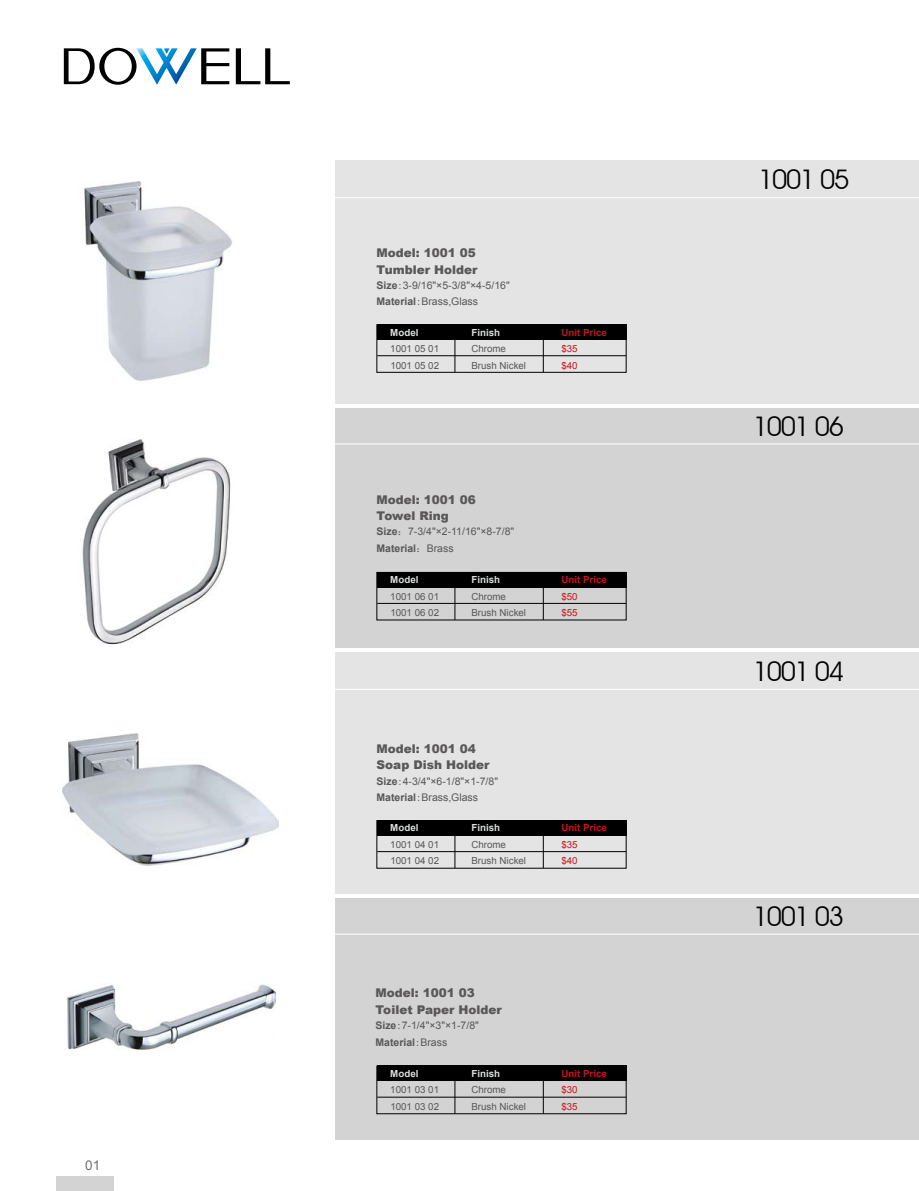
<style>
.page{position:relative;width:919px;height:1191px;background:#fff}
.page>*{position:absolute;margin:0;border:0;box-sizing:border-box;transform-origin:0 0}
.t1{font:27px "Avant Garde IT Cby BT";letter-spacing:-.05em;color:#000}
.t2{font:13.5px "Arial";color:#727171}
.t3{font:900 12px/16.5px "Arial";color:#595757}
.t4{font:10.5px/16.5px "Arial";color:#595757}
.t5{font:9.75px "Arial";color:#595757}
.t6{font:700 9.75px "Arial";color:#dcdddd}
.t7{font:700 9.75px "Arial";color:#d0121b}
.t8{font:9.75px "Arial";color:#d0121b}
.s1{font-weight:700}
.s2{font-family:"Sim Sun"}
</style>
<div class="page">
<img style="left:84px;top:181px;width:149px;height:200px">
<img style="left:63px;top:734px;width:216px;height:132px">
<img style="left:82px;top:439px;width:149px;height:206px">
<img style="left:67px;top:984px;width:208px;height:66px">
<div style="left:335px;top:160px;width:583px;height:244px;background:#e4e4e4"></div>
<div style="left:376px;top:324px;width:250px;height:49px;border:1px solid #000"></div>
<div style="left:335px;top:408px;width:583px;height:240px;background:#d3d3d4"></div>
<div style="left:377px;top:324px;width:249px;height:15px;background:#000"></div>
<hr style="left:377px;top:355px;width:249px;height:1px;background:#000">
<hr style="left:454px;top:325px;width:1px;height:47px;background:#000">
<hr style="left:543px;top:325px;width:1px;height:47px;background:#000">
<div style="left:377px;top:572px;width:249px;height:15px;background:#000"></div>
<hr style="left:377px;top:603px;width:249px;height:1px;background:#000">
<hr style="left:454px;top:573px;width:1px;height:47px;background:#000">
<hr style="left:543px;top:573px;width:1px;height:47px;background:#000">
<hr style="left:334px;top:197px;width:584px;height:1px;background:#fff">
<hr style="left:334px;top:443px;width:584px;height:1px;background:#fff">
<div style="left:335px;top:652px;width:583px;height:242px;background:#e4e4e4"></div>
<div style="left:335px;top:898px;width:583px;height:242px;background:#d3d3d4"></div>
<div style="left:377px;top:820px;width:249px;height:15px;background:#000"></div>
<hr style="left:377px;top:851px;width:249px;height:1px;background:#000">
<hr style="left:454px;top:821px;width:1px;height:47px;background:#000">
<hr style="left:543px;top:821px;width:1px;height:47px;background:#000">
<div style="left:376px;top:1065px;width:250px;height:49px;border:1px solid #000"></div>
<div style="left:377px;top:1065px;width:249px;height:15px;background:#000"></div>
<hr style="left:377px;top:1096px;width:249px;height:1px;background:#000">
<hr style="left:454px;top:1066px;width:1px;height:47px;background:#000">
<hr style="left:543px;top:1066px;width:1px;height:47px;background:#000">
<hr style="left:332px;top:689px;width:586px;height:1px;background:#fff">
<hr style="left:332px;top:933px;width:586px;height:1px;background:#fff">
<div style="left:56px;top:1176px;width:58px;height:15px;background:#d3d3d4"></div>
<svg style="left:201px;top:48px;width:28px;height:36px"></svg>
<svg style="left:236px;top:48px;width:54px;height:36px"></svg>
<img style="left:136px;top:48px;width:61px;height:37px">
<svg style="left:164px;top:48px;width:5px;height:6px"></svg>
<svg style="left:64px;top:48px;width:72px;height:37px"></svg>
<p class="t2" style="left:85px;top:1156px;width:17px">01</p>
<p class="t3" style="left:376px;top:244px;width:102px">Model: 1001 05<br>Tumbler Holder</p>
<p class="t4" style="left:376px;top:277px;width:135px"><span class="s1">Size</span><span class="s2">:</span>3-9/16"×5-3/8"×4-5/16"<br><span class="s1">Material</span><span class="s2">:</span>Brass,Glass</p>
<p class="t6" style="left:390px;top:325px;width:30px">Model</p>
<p class="t6" style="left:471px;top:325px;width:30px">Finish</p>
<p class="t7" style="left:561px;top:325px;width:47px">Unit Price</p>
<p class="t5" style="left:390px;top:342px;width:50px">1001 05 01</p>
<p class="t5" style="left:471px;top:342px;width:36px">Chrome</p>
<p class="t8" style="left:561px;top:342px;width:18px">$35</p>
<p class="t5" style="left:390px;top:359px;width:50px">1001 05 02</p>
<p class="t5" style="left:471px;top:359px;width:56px">Brush Nickel</p>
<p class="t8" style="left:561px;top:359px;width:18px">$40</p>
<p class="t3" style="left:376px;top:491px;width:101px">Model: 1001 06<br>Towel Ring</p>
<p class="t4" style="left:376px;top:523px;width:139px"><span class="s1">Size</span><span class="s2">：</span>7-3/4"×2-11/16"×8-7/8"<br><span class="s1">Material</span><span class="s2">：</span>Brass</p>
<p class="t6" style="left:390px;top:573px;width:30px">Model</p>
<p class="t6" style="left:471px;top:573px;width:30px">Finish</p>
<p class="t7" style="left:561px;top:573px;width:47px">Unit Price</p>
<p class="t5" style="left:390px;top:590px;width:50px">1001 06 01</p>
<p class="t5" style="left:471px;top:590px;width:36px">Chrome</p>
<p class="t8" style="left:561px;top:590px;width:18px">$50</p>
<p class="t5" style="left:390px;top:606px;width:50px">1001 06 02</p>
<p class="t5" style="left:471px;top:606px;width:56px">Brush Nickel</p>
<p class="t8" style="left:561px;top:606px;width:18px">$55</p>
<p class="t3" style="left:376px;top:740px;width:114px">Model: 1001 04<br>Soap Dish Holder</p>
<p class="t4" style="left:376px;top:773px;width:123px"><span class="s1">Size</span><span class="s2">:</span>4-3/4"×6-1/8"×1-7/8"<br><span class="s1">Material</span><span class="s2">:</span>Brass,Glass</p>
<p class="t6" style="left:390px;top:821px;width:30px">Model</p>
<p class="t6" style="left:471px;top:821px;width:30px">Finish</p>
<p class="t7" style="left:561px;top:821px;width:47px">Unit Price</p>
<p class="t5" style="left:390px;top:838px;width:50px">1001 04 01</p>
<p class="t5" style="left:471px;top:838px;width:36px">Chrome</p>
<p class="t8" style="left:561px;top:838px;width:18px">$35</p>
<p class="t5" style="left:390px;top:854px;width:50px">1001 04 02</p>
<p class="t5" style="left:471px;top:854px;width:56px">Brush Nickel</p>
<p class="t8" style="left:561px;top:854px;width:18px">$40</p>
<p class="t3" style="left:375px;top:984px;width:128px">Model: 1001 03<br>Toilet Paper Holder</p>
<p class="t4" style="left:375px;top:1017px;width:105px"><span class="s1">Size</span><span class="s2">:</span>7-1/4"×3"×1-7/8"<br><span class="s1">Material</span><span class="s2">:</span>Brass</p>
<p class="t6" style="left:390px;top:1067px;width:30px">Model</p>
<p class="t6" style="left:471px;top:1067px;width:30px">Finish</p>
<p class="t7" style="left:561px;top:1067px;width:47px">Unit Price</p>
<p class="t5" style="left:390px;top:1083px;width:50px">1001 03 01</p>
<p class="t5" style="left:471px;top:1083px;width:36px">Chrome</p>
<p class="t8" style="left:561px;top:1083px;width:18px">$30</p>
<p class="t5" style="left:390px;top:1100px;width:50px">1001 03 02</p>
<p class="t5" style="left:471px;top:1100px;width:56px">Brush Nickel</p>
<p class="t8" style="left:561px;top:1100px;width:18px">$35</p>
<h1 class="t1" style="left:758px;top:163px;width:93px">1001 05</h1>
<h1 class="t1" style="left:753px;top:410px;width:93px">1001 06</h1>
<h1 class="t1" style="left:753px;top:654px;width:93px">1001 04</h1>
<h1 class="t1" style="left:753px;top:900px;width:93px">1001 03</h1>
</div>
